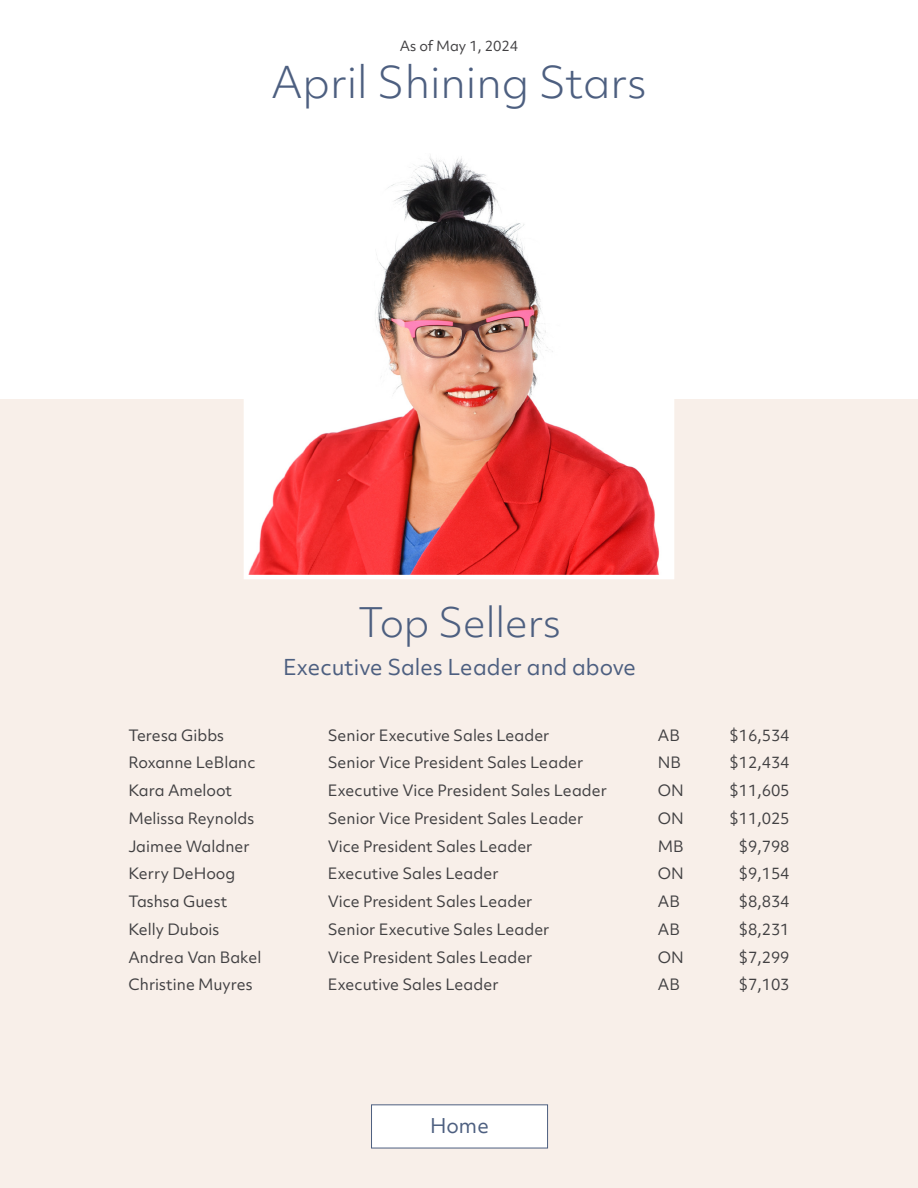
<style>
.page{position:relative;width:918px;height:1188px;background:#fff}
.page>*{position:absolute;margin:0;border:0;box-sizing:border-box;transform-origin:0 0}
.t1{font:300 42px "Objektiv Mk 2";color:#4d5f80}
.t2{font:300 39px "Objektiv Mk 2";color:#4d5f80}
.t3{font:21px "Objektiv Mk 2";color:#4d5f80}
.t4{font:19.5px "Objektiv Mk 2";color:#4d5f80}
.t5{font:15px "Objektiv Mk 2";color:#414042}
.t6{font:13.5px "Objektiv Mk 2";color:#414042}
</style>
<div class="page">
<div style="left:0;top:400px;width:918px;height:788px;background:#f8efe9"></div>
<img style="left:249px;top:156px;width:420px;height:418px">
<div style="left:244px;top:149px;width:430px;height:430px;border:4px solid #fff"></div>
<div style="left:371px;top:1104px;width:177px;height:44px;background:#fff;border:1px solid #4d5f80"></div>
<p class="t6" style="left:400px;top:36px;width:120px">As of May 1, 2024</p>
<h1 class="t1" style="left:271px;top:53px;width:377px">April Shining Stars</h1>
<h2 class="t2" style="left:358px;top:595px;width:205px">Top Sellers</h2>
<h3 class="t3" style="left:283px;top:653px;width:354px">Executive Sales Leader and above</h3>
<p class="t5" style="left:128px;top:725px;width:97px">Teresa Gibbs</p>
<p class="t5" style="left:328px;top:725px;width:223px">Senior Executive Sales Leader</p>
<p class="t5" style="left:658px;top:725px;width:24px">AB</p>
<p class="t5" style="left:729px;top:725px;width:62px">$16,534</p>
<p class="t5" style="left:128px;top:752px;width:129px">Roxanne LeBlanc</p>
<p class="t5" style="left:328px;top:752px;width:257px">Senior Vice President Sales Leader</p>
<p class="t5" style="left:658px;top:752px;width:25px">NB</p>
<p class="t5" style="left:729px;top:752px;width:62px">$12,434</p>
<p class="t5" style="left:128px;top:780px;width:105px">Kara Ameloot</p>
<p class="t5" style="left:328px;top:780px;width:281px">Executive Vice President Sales Leader</p>
<p class="t5" style="left:658px;top:780px;width:28px">ON</p>
<p class="t5" style="left:729px;top:780px;width:62px">$11,605</p>
<p class="t5" style="left:128px;top:808px;width:127px">Melissa Reynolds</p>
<p class="t5" style="left:328px;top:808px;width:257px">Senior Vice President Sales Leader</p>
<p class="t5" style="left:658px;top:808px;width:28px">ON</p>
<p class="t5" style="left:729px;top:808px;width:62px">$11,025</p>
<p class="t5" style="left:128px;top:836px;width:123px">Jaimee Waldner</p>
<p class="t5" style="left:328px;top:836px;width:206px">Vice President Sales Leader</p>
<p class="t5" style="left:658px;top:836px;width:27px">MB</p>
<p class="t5" style="left:739px;top:836px;width:52px">$9,798</p>
<p class="t5" style="left:128px;top:863px;width:109px">Kerry DeHoog</p>
<p class="t5" style="left:328px;top:863px;width:172px">Executive Sales Leader</p>
<p class="t5" style="left:658px;top:863px;width:28px">ON</p>
<p class="t5" style="left:739px;top:863px;width:52px">$9,154</p>
<p class="t5" style="left:128px;top:891px;width:100px">Tashsa Guest</p>
<p class="t5" style="left:328px;top:891px;width:206px">Vice President Sales Leader</p>
<p class="t5" style="left:658px;top:891px;width:24px">AB</p>
<p class="t5" style="left:739px;top:891px;width:52px">$8,834</p>
<p class="t5" style="left:128px;top:919px;width:93px">Kelly Dubois</p>
<p class="t5" style="left:328px;top:919px;width:223px">Senior Executive Sales Leader</p>
<p class="t5" style="left:658px;top:919px;width:24px">AB</p>
<p class="t5" style="left:739px;top:919px;width:52px">$8,231</p>
<p class="t5" style="left:128px;top:947px;width:134px">Andrea Van Bakel</p>
<p class="t5" style="left:328px;top:947px;width:206px">Vice President Sales Leader</p>
<p class="t5" style="left:658px;top:947px;width:28px">ON</p>
<p class="t5" style="left:739px;top:947px;width:52px">$7,299</p>
<p class="t5" style="left:128px;top:974px;width:126px">Christine Muyres</p>
<p class="t5" style="left:328px;top:974px;width:172px">Executive Sales Leader</p>
<p class="t5" style="left:658px;top:974px;width:24px">AB</p>
<p class="t5" style="left:739px;top:974px;width:52px">$7,103</p>
<h3 class="t4" style="left:430px;top:1112px;width:60px">Home</h3>
</div>
